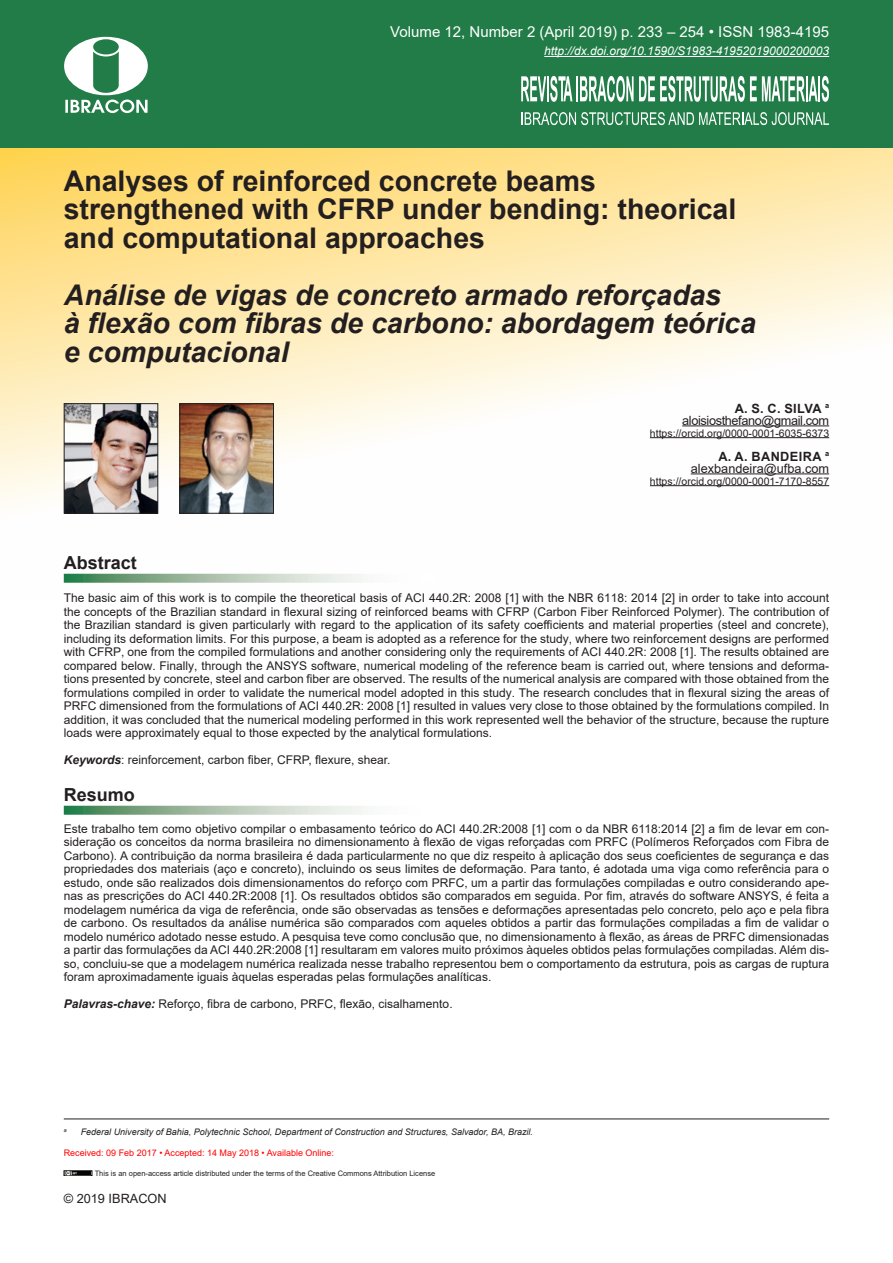
<style>
.page{position:relative;width:893px;height:1263px;background:#fff}
.page>*{position:absolute;margin:0;border:0;box-sizing:border-box;transform-origin:0 0}
.t1{font:700 28.5px/28.5px "Arial";color:#231f20}
.t2{font:italic 700 28.5px/28.5px "Arial";color:#231f20}
.t3{font:700 18px "Arial";color:#231f20}
.t4{font:15px "Arial";color:#fff}
.t5{font:12.75px/12px "Arial";color:#231f20;text-align:right}
.t6{font:12.75px/12px "Arial";letter-spacing:-.03em;color:#231f20;text-align:right}
.t7{font:12px/13.5px "Arial";color:#231f20;text-align:justify}
.t8{font:italic 12px "Arial";color:#fff}
.t9{font:10.5px "Arial";color:#231f20}
.t10{font:italic 9px "Arial";color:#231f20}
.t11{font:9px "Arial";color:#f00}
.t12{font:7.5px "Arial";color:#231f20}
.t13{font:italic 5.25px "Arial";color:#231f20}
.s1{font-weight:700}
.s2{font-weight:700;font-style:italic}
</style>
<div class="page">
<svg style="left:0;top:148px;width:893px;height:435px"></svg>
<div style="left:0;top:0;width:893px;height:148px;background:#217c47"></div>
<svg style="left:64px;top:37px;width:84px;height:76px"></svg>
<svg style="left:521px;top:76px;width:51px;height:26px"></svg>
<hr style="left:576px;top:76px;width:2px;height:25px;background:#fff">
<svg style="left:580px;top:76px;width:249px;height:26px"></svg>
<svg style="left:521px;top:112px;width:308px;height:13px"></svg>
<hr style="left:544px;top:56px;width:285px;height:1px;background:#fff">
<img style="left:66px;top:405px;width:90px;height:107px">
<div style="left:64px;top:403px;width:94px;height:111px;border:1px solid #231f20"></div>
<img style="left:181px;top:405px;width:91px;height:107px">
<div style="left:179px;top:403px;width:95px;height:111px;border:1px solid #231f20"></div>
<hr style="left:64px;top:1118px;width:765px;height:1px;background:#231f20">
<hr style="left:65px;top:1171px;width:26px;height:4px;background:#040503">
<svg style="left:65px;top:1171px;width:12px;height:4px"></svg>
<hr style="left:682px;top:425px;width:147px;height:1px;background:#231f20">
<hr style="left:650px;top:437px;width:179px;height:1px;background:#231f20">
<hr style="left:691px;top:473px;width:138px;height:1px;background:#231f20">
<hr style="left:650px;top:485px;width:179px;height:1px;background:#231f20">
<svg style="left:64px;top:574px;width:372px;height:9px"></svg>
<svg style="left:64px;top:806px;width:299px;height:9px;background:#a4c0a9"></svg>
<p class="t4" style="left:390px;top:22px;width:440px">Volume 12, Number 2 (April 2019) p. 233 – 254 • ISSN 1983-4195</p>
<p class="t8" style="left:544px;top:43px;width:286px">http://dx.doi.org/10.1590/S1983-41952019000200003</p>
<h1 class="t1" style="left:64px;top:167px;width:674px">Analyses of reinforced concrete beams strengthened with CFRP under bending: theorical and computational approaches</h1>
<h1 class="t2" style="left:64px;top:281px;width:694px">Análise de vigas de concreto armado reforçadas<br>à flexão com fibras de carbono: abordagem teórica e computacional</h1>
<h2 class="t3" style="left:64px;top:550px;width:75px">Abstract</h2>
<p class="t6" style="left:682px;top:402px;width:148px"><span class="s1">A. S. C. SILVA</span> <sup>a </sup>aloisiosthefano@gmail.com</p>
<p class="t9" style="left:650px;top:426px;width:181px">https://orcid.org/0000-0001-6035-6373</p>
<p class="t5" style="left:691px;top:450px;width:140px"><span class="s1">A. A. BANDEIRA</span> <sup>a </sup>alexbandeira@ufba.com</p>
<p class="t9" style="left:650px;top:474px;width:181px">https://orcid.org/0000-0001-7170-8557</p>
<p class="t7" style="left:64px;top:591px;width:767px">The basic aim of this work is to compile the theoretical basis of ACI 440.2R: 2008 [1] with the NBR 6118: 2014 [2] in order to take into account the concepts of the Brazilian standard in flexural sizing of reinforced beams with CFRP (Carbon Fiber Reinforced Polymer). The contribution of the Brazilian standard is given particularly with regard to the application of its safety coefficients and material properties (steel and concrete), including its deformation limits. For this purpose, a beam is adopted as a reference for the study, where two reinforcement designs are performed with CFRP, one from the compiled formulations and another considering only the requirements of ACI 440.2R: 2008 [1]. The results obtained are compared below. Finally, through the ANSYS software, numerical modeling of the reference beam is carried out, where tensions and deforma&shy;tions presented by concrete, steel and carbon fiber are observed. The results of the numerical analysis are compared with those obtained from the formulations compiled in order to validate the numerical model adopted in this study. The research concludes that in flexural sizing the areas of PRFC dimensioned from the formulations of ACI 440.2R: 2008 [1] resulted in values very close to those obtained by the formulations compiled. In addition, it was concluded that the numerical modeling performed in this work represented well the behavior of the structure, because the rupture loads were approximately equal to those expected by the analytical formulations.</p>
<p class="t7" style="left:64px;top:753px;width:328px"><span class="s2">Keywords</span>: reinforcement, carbon fiber, CFRP, flexure, shear.</p>
<h2 class="t3" style="left:64px;top:782px;width:73px">Resumo</h2>
<p class="t7" style="left:64px;top:822px;width:767px">Este trabalho tem como objetivo compilar o embasamento teórico do ACI 440.2R:2008 [1] com o da NBR 6118:2014 [2] a fim de levar em con&shy;sideração os conceitos da norma brasileira no dimensionamento à flexão de vigas reforçadas com PRFC (Polímeros Reforçados com Fibra de Carbono). A contribuição da norma brasileira é dada particularmente no que diz respeito à aplicação dos seus coeficientes de segurança e das propriedades dos materiais (aço e concreto), incluindo os seus limites de deformação. Para tanto, é adotada uma viga como referência para o estudo, onde são realizados dois dimensionamentos do reforço com PRFC, um a partir das formulações compiladas e outro considerando ape&shy;nas as prescrições do ACI 440.2R:2008 [1]. Os resultados obtidos são comparados em seguida. Por fim, através do software ANSYS, é feita a modelagem numérica da viga de referência, onde são observadas as tensões e deformações apresentadas pelo concreto, pelo aço e pela fibra de carbono. Os resultados da análise numérica são comparados com aqueles obtidos a partir das formulações compiladas a fim de validar o modelo numérico adotado nesse estudo. A pesquisa teve como conclusão que, no dimensionamento à flexão, as áreas de PRFC dimensionadas a partir das formulações da ACI 440.2R:2008 [1] resultaram em valores muito próximos àqueles obtidos pelas formulações compiladas. Além dis&shy;so, concluiu-se que a modelagem numérica realizada nesse trabalho representou bem o comportamento da estrutura, pois as cargas de ruptura foram aproximadamente iguais àquelas esperadas pelas formulações analíticas.</p>
<p class="t7" style="left:64px;top:997px;width:390px"><span class="s2">Palavras-chave:</span> Reforço, fibra de carbono, PRFC, flexão, cisalhamento.</p>
<p class="t13" style="left:64px;top:1127px;width:4px">a</p>
<p class="t10" style="left:81px;top:1126px;width:454px">Federal University of Bahia, Polytechnic School, Department of Construction and Structures, Salvador, BA, Brazil.</p>
<p class="t11" style="left:64px;top:1147px;width:272px">Received: 09 Feb 2017 • Accepted: 14 May 2018 • Available Online:</p>
<p class="t12" style="left:95px;top:1168px;width:342px">This is an open-access article distributed under the terms of the Creative Commons Attribution License</p>
<p class="t5" style="left:64px;top:1192px;width:104px">© 2019 IBRACON</p>
</div>
